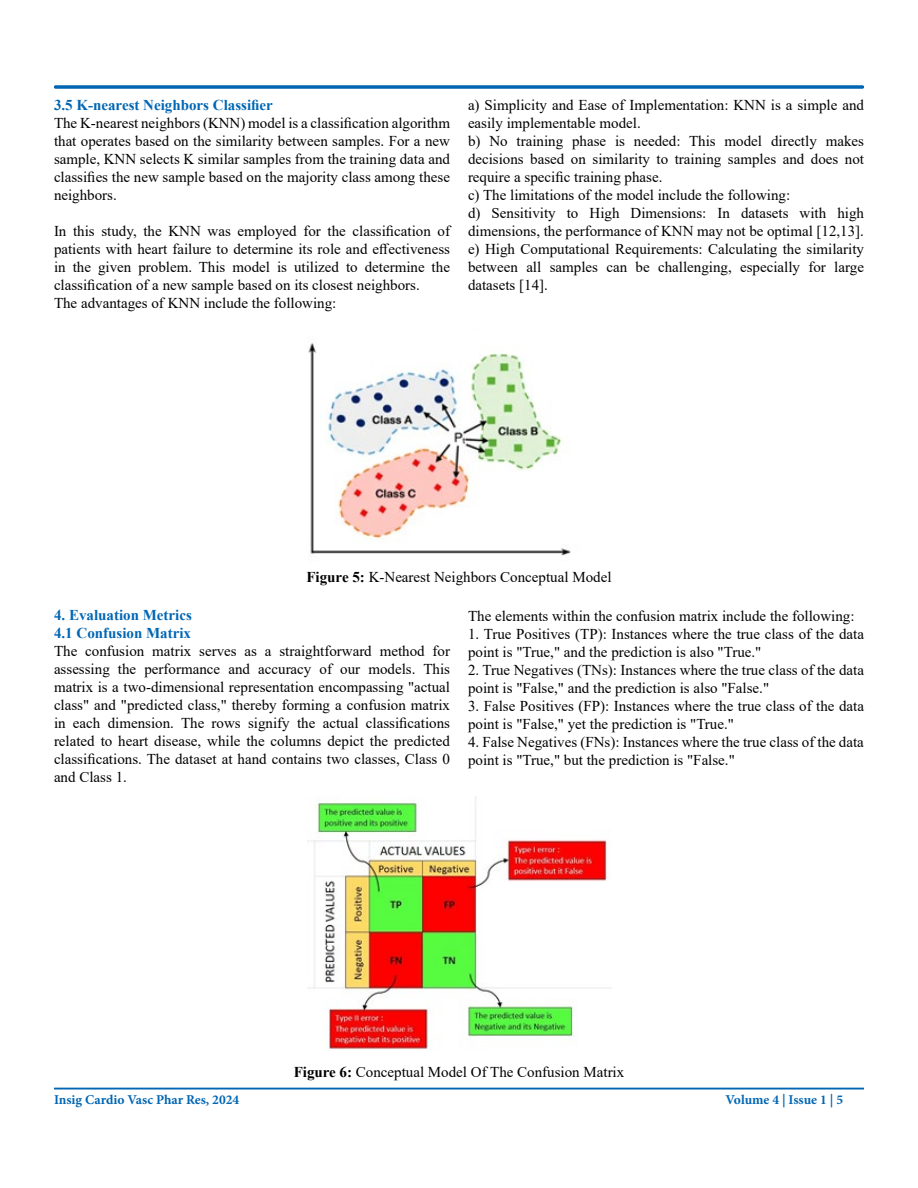
<style>
.page{position:relative;width:918px;height:1188px;background:#fff}
.page>*{position:absolute;margin:0;border:0;box-sizing:border-box;transform-origin:0 0}
.t1{font:15px/18px "Times New Roman";color:#000}
.t2{font:700 15px/18px "Times New Roman";color:#0066b3}
.t3{font:700 13.5px "Minion Pro";color:#0066b3}
.s1{font-weight:700}
</style>
<div class="page">
<hr style="left:54px;top:1088px;width:810px;height:1px;background:#0066b3">
<div style="left:54px;top:86px;width:810px;height:2px;border:2px solid #0066b3"></div>
<img style="left:308px;top:343px;width:263px;height:213px">
<img style="left:307px;top:796px;width:304px;height:254px">
<p class="t2" style="left:54px;top:96px;width:220px">3.5 K-nearest Neighbors Classifier</p>
<p class="t1" style="left:54px;top:114px;width:398px;text-align:justify">The K-nearest neighbors (KNN) model is a classification algorithm that operates based on the similarity between samples. For a new sample, KNN selects K similar samples from the training data and classifies the new sample based on the majority class among these neighbors.</p>
<p class="t1" style="left:54px;top:222px;width:398px">In this study, the KNN was employed for the classification of patients with heart failure to determine its role and effectiveness in the given problem. This model is utilized to determine the classification of a new sample based on its closest neighbors.<br>The advantages of KNN include the following:</p>
<p class="t1" style="left:468px;top:96px;width:398px">a) Simplicity and Ease of Implementation: KNN is a simple and easily implementable model.<br>b) No training phase is needed: This model directly makes decisions based on similarity to training samples and does not require a specific training phase.<br>c) The limitations of the model include the following:<br>d) Sensitivity to High Dimensions: In datasets with high dimensions, the performance of KNN may not be optimal [12,13]. e) High Computational Requirements: Calculating the similarity between all samples can be challenging, especially for large datasets [14].</p>
<p class="t1" style="left:306px;top:567px;width:307px"><span class="s1">Figure 5:</span> K-Nearest Neighbors Conceptual Model</p>
<p class="t2" style="left:54px;top:606px;width:139px">4. Evaluation Metrics<br>4.1 Confusion Matrix</p>
<p class="t1" style="left:54px;top:642px;width:398px;text-align:justify">The confusion matrix serves as a straightforward method for assessing the performance and accuracy of our models. This matrix is a two-dimensional representation encompassing "actual class" and "predicted class," thereby forming a confusion matrix in each dimension. The rows signify the actual classifications related to heart disease, while the columns depict the predicted classifications. The dataset at hand contains two classes, Class 0 and Class 1.</p>
<p class="t1" style="left:468px;top:606px;width:388px">The elements within the confusion matrix include the following:</p>
<p class="t1" style="left:468px;top:624px;width:398px">1. True Positives (TP): Instances where the true class of the data point is "True," and the prediction is also "True."</p>
<p class="t1" style="left:468px;top:660px;width:398px">2. True Negatives (TNs): Instances where the true class of the data point is "False," and the prediction is also "False."</p>
<p class="t1" style="left:468px;top:696px;width:398px">3. False Positives (FP): Instances where the true class of the data point is "False," yet the prediction is "True."</p>
<p class="t1" style="left:468px;top:732px;width:397px">4. False Negatives (FNs): Instances where the true class of the data point is "True," but the prediction is "False."</p>
<p class="t1" style="left:294px;top:1062px;width:332px"><span class="s1">Figure 6:</span> Conceptual Model Of The Confusion Matrix</p>
<p class="t3" style="left:54px;top:1090px;width:187px">Insig Cardio Vasc Phar Res, 2024</p>
<p class="t3" style="left:726px;top:1090px;width:119px">Volume 4 | Issue 1 | 5</p>
</div>
